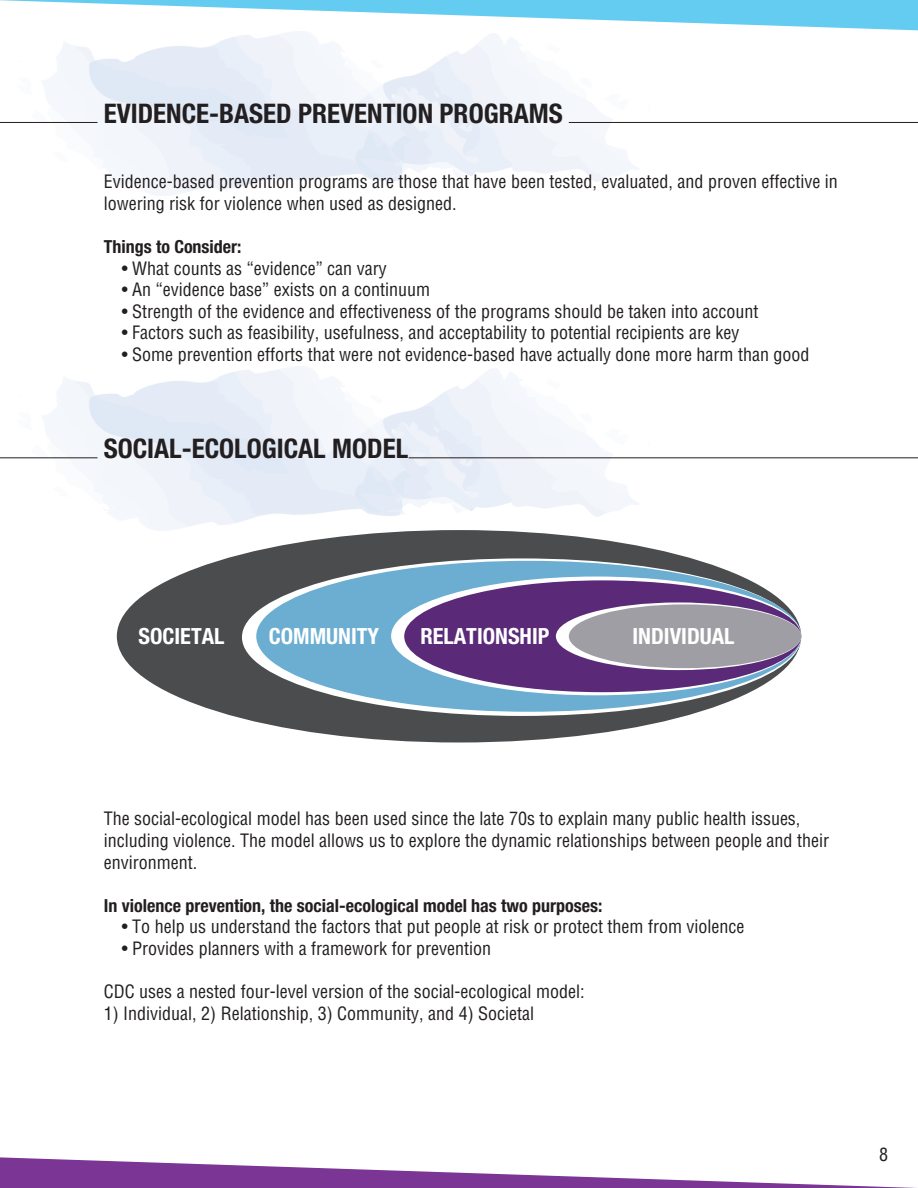
<style>
.page{position:relative;width:918px;height:1188px;background:#fff}
.page>*{position:absolute;margin:0;border:0;box-sizing:border-box;transform-origin:0 0}
.t1{font:700 27px "POP Helv Bold Cond";color:#231f20}
.t2{font:700 22.35px "POP Helv Bold Cond";color:#fff}
.t3{font:condensed 18px/21.6px "POP Helv Cond";color:#231f20}
.t4{font:700 18px "POP Helv Bold Cond";color:#231f20}
</style>
<div class="page">
<svg style="left:0;top:1157px;width:917px;height:31px"></svg>
<svg style="left:0;top:0;width:918px;height:31px"></svg>
<hr style="left:0;top:457px;width:98px;height:1px;background:#231f20">
<hr style="left:409px;top:457px;width:509px;height:1px;background:#231f20">
<hr style="left:0;top:122px;width:98px;height:1px;background:#231f20">
<hr style="left:569px;top:122px;width:349px;height:1px;background:#231f20">
<div style="left:117px;top:530px;width:684px;height:212px;background:#4b4c4d;border-radius:50%"></div>
<svg style="left:242px;top:558px;width:559px;height:158px;background:#eff1f2"></svg>
<div style="left:256px;top:561px;width:545px;height:151px;background:#6baed2;border-radius:50%"></div>
<div style="left:391px;top:577px;width:410px;height:118px;background:#fff;border-radius:50%"></div>
<div style="left:404px;top:580px;width:397px;height:112px;background:#5a2a79;border-radius:50%"></div>
<svg style="left:556px;top:602px;width:245px;height:68px"></svg>
<div style="left:569px;top:604px;width:232px;height:64px;background:#9f9ea4;border-radius:50%"></div>
<p class="t1" style="left:104px;top:97px;width:460px">EVIDENCE-BASED PREVENTION PROGRAMS</p>
<p class="t3" style="left:104px;top:170px;width:736px">Evidence-based prevention programs are those that have been tested, evaluated, and proven effective in lowering risk for violence when used as designed.</p>
<p class="t4" style="left:104px;top:236px;width:139px">Things to Consider:</p>
<p class="t3" style="left:122px;top:257px;width:266px">• What counts as “evidence” can vary</p>
<p class="t3" style="left:122px;top:278px;width:310px">• An “evidence base” exists on a continuum</p>
<p class="t3" style="left:122px;top:300px;width:638px">• Strength of the evidence and effectiveness of the programs should be taken into account</p>
<p class="t3" style="left:122px;top:322px;width:619px">• Factors such as feasibility, usefulness, and acceptability to potential recipients are key</p>
<p class="t3" style="left:122px;top:343px;width:689px">• Some prevention efforts that were not evidence-based have actually done more harm than good</p>
<p class="t1" style="left:104px;top:432px;width:306px">SOCIAL-ECOLOGICAL MODEL</p>
<p class="t2" style="left:139px;top:622px;width:88px">SOCIETAL</p>
<p class="t2" style="left:269px;top:622px;width:112px">COMMUNITY</p>
<p class="t2" style="left:420px;top:622px;width:131px">RELATIONSHIP</p>
<p class="t2" style="left:633px;top:622px;width:104px">INDIVIDUAL</p>
<p class="t3" style="left:104px;top:808px;width:727px">The social-ecological model has been used since the late 70s to explain many public health issues, including violence. The model allows us to explore the dynamic relationships between people and their environment.</p>
<p class="t4" style="left:104px;top:894px;width:500px">In violence prevention, the social-ecological model has two purposes:</p>
<p class="t3" style="left:122px;top:916px;width:624px">• To help us understand the factors that put people at risk or protect them from violence</p>
<p class="t3" style="left:122px;top:937px;width:371px">• Provides planners with a framework for prevention</p>
<p class="t3" style="left:104px;top:980px;width:482px">CDC uses a nested four-level version of the social-ecological model:</p>
<p class="t3" style="left:104px;top:1002px;width:432px">1) Individual, 2) Relationship, 3) Community, and 4) Societal</p>
<p class="t3" style="left:879px;top:1143px;width:10px">8</p>
</div>
